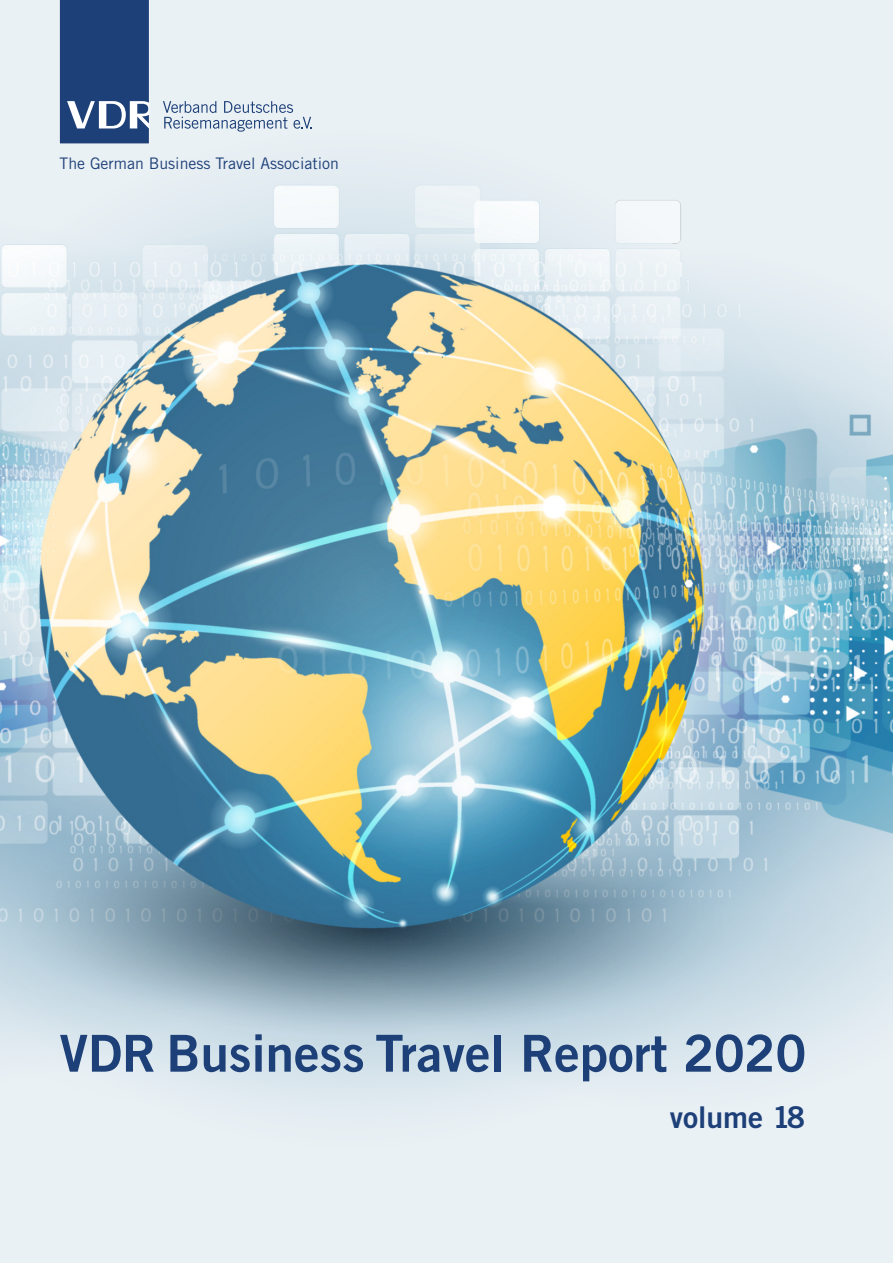
<style>
.page{position:relative;width:893px;height:1263px;background:#fff}
.page>*{position:absolute;margin:0;border:0;box-sizing:border-box;transform-origin:0 0}
.t1{font:51px "Trade Gothic LT Std Bd 2";color:#1e4078}
.t2{font:30px "Trade Gothic LT Std Bd 2";color:#1e4078}
.t3{font:15.9px "Trade Gothic LT Std";color:#1e4078}
</style>
<div class="page">
<img style="left:0;top:0;width:893px;height:1263px">
<svg style="left:163px;top:101px;width:149px;height:31px;background:#c3cfdd"></svg>
<svg style="left:60px;top:0;width:89px;height:144px;background:#304f83"></svg>
<p class="t3" style="left:60px;top:157px;width:281px">The German Business Travel Association</p>
<h1 class="t1" style="left:60px;top:1035px;width:748px">VDR Business Travel Report 2020</h1>
<h2 class="t2" style="left:670px;top:1106px;width:137px">volume 18</h2>
</div>
